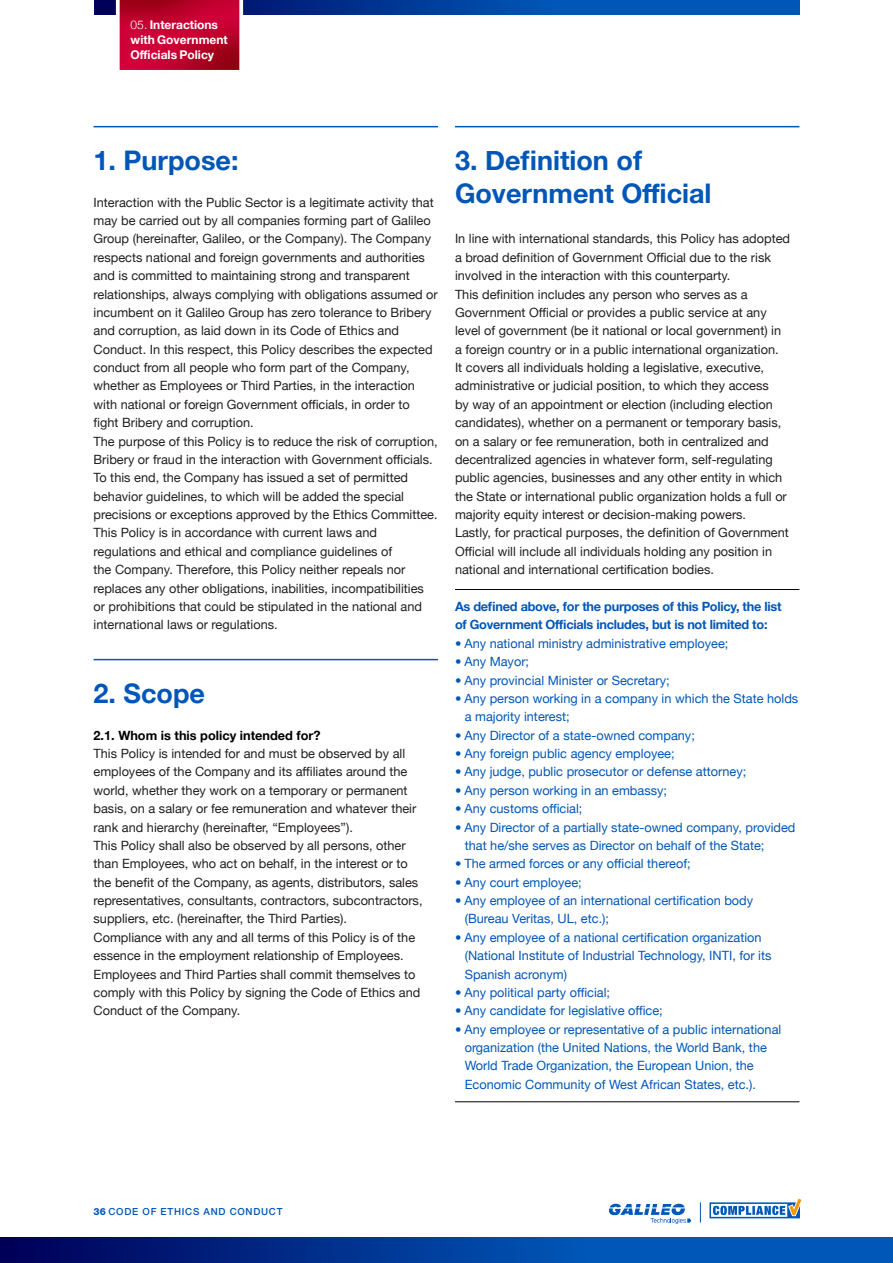
<style>
.page{position:relative;width:893px;height:1263px;background:#fff}
.page>*{position:absolute;margin:0;border:0;box-sizing:border-box;transform-origin:0 0}
.t1{font:700 27px "Helvetica Neue";color:#0057b7}
.t2{font:12.75px/18.3px "Helvetica Neue";color:#231f20}
.t3{font:12.75px/18.3px "Helvetica Neue";color:#0057b7}
.t4{font:700 12.75px/18.3px "Helvetica Neue";letter-spacing:-.02em;color:#0057b7}
.t5{font:700 12.75px "Helvetica Neue";color:#000}
.t6{font:700 12px/15px "Helvetica Neue";color:#fff}
.t7{font:500 9.75px "Helvetica Neue LT Std";letter-spacing:.075em;color:#0057b7}
.s1{font-weight:300}
.s2{font-weight:500}
.s3{font-weight:800}
</style>
<div class="page">
<svg style="left:95px;top:0;width:704px;height:15px;background:#0043a1"></svg>
<svg style="left:0;top:1237px;width:893px;height:26px;background:#003997"></svg>
<svg style="left:700px;top:1202px;width:1px;height:20px"></svg>
<svg style="left:709px;top:1199px;width:92px;height:19px"></svg>
<svg style="left:609px;top:1204px;width:82px;height:20px"></svg>
<svg style="left:114px;top:0;width:131px;height:70px;background:#c1143e"></svg>
<hr style="left:94px;top:126px;width:344px;height:1px;background:#0057b7">
<hr style="left:94px;top:659px;width:344px;height:1px;background:#0057b7">
<hr style="left:455px;top:126px;width:344px;height:1px;background:#0057b7">
<hr style="left:455px;top:589px;width:344px;height:1px;background:#000">
<hr style="left:455px;top:1101px;width:344px;height:1px;background:#000">
<p class="t6" style="left:131px;top:18px;width:99px"><span class="s1">05.</span> Interactions with Government<br>Officials Policy</p>
<p class="t1" style="left:94px;top:139px;width:147px">1. Purpose:</p>
<p class="t2" style="left:94px;top:194px;width:346px">Interaction with the Public Sector is a legitimate activity that may be carried out by all companies forming part of Galileo Group (hereinafter, Galileo, or the Company). The Company respects national and foreign governments and authorities and is committed to maintaining strong and transparent relationships, always complying with obligations assumed or incumbent on it Galileo Group has zero tolerance to Bribery and corruption, as laid down in its Code of Ethics and Conduct. In this respect, this Policy describes the expected conduct from all people who form part of the Company, whether as Employees or Third Parties, in the interaction with national or foreign Government officials, in order to fight Bribery and corruption.</p>
<p class="t2" style="left:94px;top:433px;width:346px">The purpose of this Policy is to reduce the risk of corruption, Bribery or fraud in the interaction with Government officials.<br>To this end, the Company has issued a set of permitted behavior guidelines, to which will be added the special precisions or exceptions approved by the Ethics Committee.</p>
<p class="t2" style="left:94px;top:524px;width:332px">This Policy is in accordance with current laws and regulations and ethical and compliance guidelines of<br>the Company. Therefore, this Policy neither repeals nor replaces any other obligations, inabilities, incompatibilities or prohibitions that could be stipulated in the national and international laws or regulations.</p>
<p class="t1" style="left:94px;top:672px;width:113px">2. Scope</p>
<p class="t5" style="left:94px;top:725px;width:229px">2.1. Whom is this policy intended for?</p>
<p class="t2" style="left:94px;top:745px;width:324px">This Policy is intended for and must be observed by all employees of the Company and its affiliates around the world, whether they work on a temporary or permanent basis, on a salary or fee remuneration and whatever their rank and hierarchy (hereinafter, “Employees”).</p>
<p class="t2" style="left:94px;top:837px;width:330px">This Policy shall also be observed by all persons, other than Employees, who act on behalf, in the interest or to the benefit of the Company, as agents, distributors, sales representatives, consultants, contractors, subcontractors, suppliers, etc. (hereinafter, the Third Parties).</p>
<p class="t2" style="left:94px;top:929px;width:323px">Compliance with any and all terms of this Policy is of the essence in the employment relationship of Employees.</p>
<p class="t2" style="left:94px;top:965px;width:328px">Employees and Third Parties shall commit themselves to comply with this Policy by signing the Code of Ethics and<br>Conduct of the Company.</p>
<p class="t1" style="left:455px;top:139px;width:188px">3. Definition of</p>
<p class="t1" style="left:455px;top:172px;width:258px">Government Official</p>
<p class="t2" style="left:455px;top:230px;width:337px">In line with international standards, this Policy has adopted a broad definition of Government Official due to the risk involved in the interaction with this counterparty.</p>
<p class="t2" style="left:455px;top:286px;width:328px">This definition includes any person who serves as a Government Official or provides a public service at any level of government (be it national or local government) in a foreign country or in a public international organization.</p>
<p class="t2" style="left:455px;top:359px;width:333px">It covers all individuals holding a legislative, executive, administrative or judicial position, to which they access<br>by way of an appointment or election (including election candidates), whether on a permanent or temporary basis, on a salary or fee remuneration, both in centralized and decentralized agencies in whatever form, self-regulating public agencies, businesses and any other entity in which the State or international public organization holds a full or majority equity interest or decision-making powers.</p>
<p class="t2" style="left:455px;top:524px;width:335px">Lastly, for practical purposes, the definition of Government<br>Official will include all individuals holding any position in national and international certification bodies.</p>
<p class="t4" style="left:455px;top:598px;width:328px">As defined above, for the purposes of this Policy, the list of Government Officials includes, but is not limited to:</p>
<p class="t3" style="left:455px;top:635px;width:275px"><span class="s2">•</span> Any national ministry administrative employee;</p>
<p class="t3" style="left:455px;top:653px;width:76px"><span class="s2">•</span> Any Mayor;</p>
<p class="t3" style="left:455px;top:671px;width:216px"><span class="s2">•</span> Any provincial Minister or Secretary;</p>
<p class="t3" style="left:455px;top:690px;width:345px"><span class="s2">•</span> Any person working in a company in which the State holds</p>
<p class="t3" style="left:465px;top:708px;width:106px">a majority interest;</p>
<p class="t3" style="left:455px;top:727px;width:241px"><span class="s2">•</span> Any Director of a state-owned company;</p>
<p class="t3" style="left:455px;top:745px;width:221px"><span class="s2">•</span> Any foreign public agency employee;</p>
<p class="t3" style="left:455px;top:763px;width:293px"><span class="s2">•</span> Any judge, public prosecutor or defense attorney;</p>
<p class="t3" style="left:455px;top:782px;width:214px"><span class="s2">•</span> Any person working in an embassy;</p>
<p class="t3" style="left:455px;top:800px;width:129px"><span class="s2">•</span> Any customs official;</p>
<p class="t3" style="left:455px;top:818px;width:342px"><span class="s2">•</span> Any Director of a partially state-owned company, provided</p>
<p class="t3" style="left:465px;top:837px;width:301px">that he/she serves as Director on behalf of the State;</p>
<p class="t3" style="left:455px;top:855px;width:237px"><span class="s2">•</span> The armed forces or any official thereof;</p>
<p class="t3" style="left:455px;top:874px;width:128px"><span class="s2">•</span> Any court employee;</p>
<p class="t3" style="left:455px;top:892px;width:300px"><span class="s2">•</span> Any employee of an international certification body</p>
<p class="t3" style="left:465px;top:910px;width:146px">(Bureau Veritas, UL, etc.);</p>
<p class="t3" style="left:455px;top:929px;width:308px"><span class="s2">•</span> Any employee of a national certification organization</p>
<p class="t3" style="left:465px;top:947px;width:308px">(National Institute of Industrial Technology, INTI, for its<br>Spanish acronym)</p>
<p class="t3" style="left:455px;top:984px;width:157px"><span class="s2">•</span> Any political party official;</p>
<p class="t3" style="left:455px;top:1002px;width:209px"><span class="s2">•</span> Any candidate for legislative office;</p>
<p class="t3" style="left:455px;top:1021px;width:328px"><span class="s2">•</span> Any employee or representative of a public international</p>
<p class="t3" style="left:465px;top:1039px;width:304px">organization (the United Nations, the World Bank, the<br>World Trade Organization, the European Union, the<br>Economic Community of West African States, etc.).</p>
<p class="t7" style="left:94px;top:1205px;width:190px"><span class="s3">36</span> CODE OF ETHICS AND CONDUCT</p>
</div>
